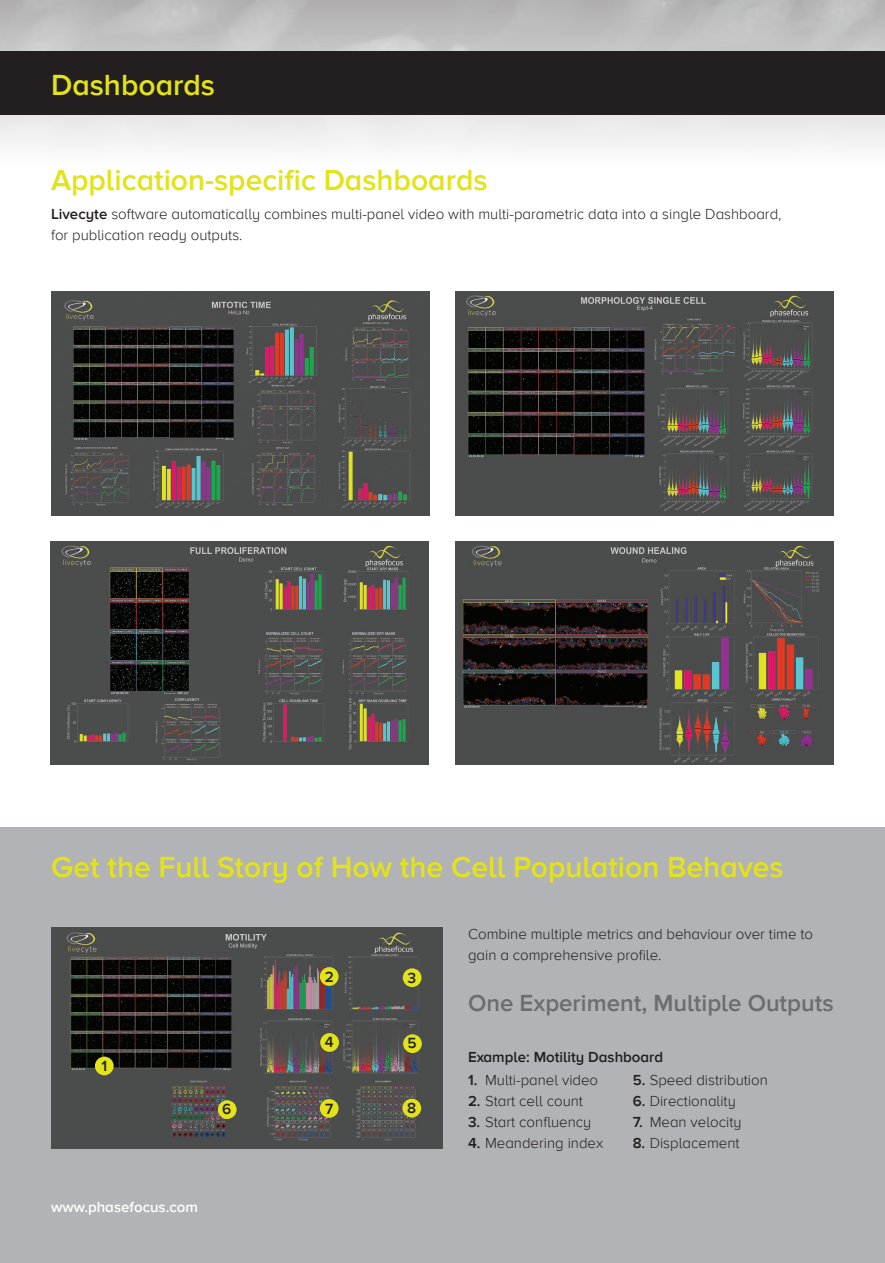
<style>
.page{position:relative;width:885px;height:1263px;background:#fff}
.page>*{position:absolute;margin:0;border:0;box-sizing:border-box;transform-origin:0 0}
.t1{font:600 30px "Proxima Nova A";color:#e2e318}
.t2{font:600 24px "Proxima Nova A";color:#6c6d70}
.t3{font:600 15.3px "Proxima Nova A";color:#231f20}
.t4{font:300 15px/21px "Proxima Nova A";color:#231f20}
.t5{font:600 15px "Proxima Nova A";color:#231f20}
.t6{font:600 15px "Proxima Nova A";color:#fff}
.s1{font-weight:600}
</style>
<div class="page">
<div style="left:0;top:828px;width:884px;height:435px;background:#b2b3b7"></div>
<div style="left:0;top:51px;width:884px;height:64px;background:#231f20"></div>
<img style="left:51px;top:927px;width:391px;height:221px">
<img style="left:455px;top:292px;width:378px;height:223px">
<img style="left:50px;top:541px;width:379px;height:224px">
<div style="left:95px;top:1056px;width:19px;height:19px;background:#e2e318;border-radius:50%"></div>
<div style="left:402px;top:1099px;width:19px;height:18px;background:#e2e318;border-radius:50%"></div>
<div style="left:320px;top:1099px;width:18px;height:19px;background:#e2e318;border-radius:50%"></div>
<div style="left:320px;top:967px;width:18px;height:19px;background:#e2e318;border-radius:50%"></div>
<div style="left:403px;top:968px;width:18px;height:19px;background:#e2e318;border-radius:50%"></div>
<div style="left:320px;top:1033px;width:19px;height:19px;background:#e2e318;border-radius:50%"></div>
<div style="left:403px;top:1034px;width:19px;height:19px;background:#e2e318;border-radius:50%"></div>
<div style="left:218px;top:1100px;width:18px;height:19px;background:#e2e318;border-radius:50%"></div>
<img style="left:51px;top:292px;width:378px;height:223px">
<img style="left:455px;top:541px;width:378px;height:224px">
<p class="t1" style="left:51px;top:68px;width:165px">Dashboards</p>
<p class="t1" style="left:51px;top:162px;width:438px">Application-specific Dashboards</p>
<p class="t4" style="left:51px;top:204px;width:732px"><span class="s1">Livecyte</span> software automatically combines multi-panel video with multi-parametric data into a single Dashboard, for publication ready outputs.</p>
<p class="t1" style="left:51px;top:850px;width:734px">Get the Full Story of How the Cell Population Behaves</p>
<p class="t3" style="left:101px;top:1057px;width:7px">1</p>
<p class="t3" style="left:222px;top:1100px;width:11px">6</p>
<p class="t6" style="left:51px;top:1198px;width:148px">www.phasefocus.com</p>
<p class="t3" style="left:324px;top:968px;width:11px">2</p>
<p class="t3" style="left:407px;top:969px;width:10px">3</p>
<p class="t3" style="left:325px;top:1033px;width:10px">4</p>
<p class="t3" style="left:407px;top:1034px;width:11px">5</p>
<p class="t3" style="left:325px;top:1100px;width:10px">7</p>
<p class="t3" style="left:407px;top:1099px;width:11px">8</p>
<p class="t4" style="left:468px;top:924px;width:346px">Combine multiple metrics and behaviour over time to gain a comprehensive profile.</p>
<p class="t2" style="left:468px;top:989px;width:367px">One Experiment, Multiple Outputs</p>
<p class="t5" style="left:468px;top:1049px;width:197px">Example: Motility Dashboard</p>
<p class="t4" style="left:468px;top:1070px;width:132px"><span class="s1">1.</span> Multi-panel video</p>
<p class="t4" style="left:468px;top:1091px;width:116px"><span class="s1">2.</span> Start cell count</p>
<p class="t4" style="left:468px;top:1112px;width:125px"><span class="s1">3.</span> Start confluency</p>
<p class="t4" style="left:468px;top:1133px;width:137px"><span class="s1">4.</span> Meandering index</p>
<p class="t4" style="left:632px;top:1070px;width:137px"><span class="s1">5.</span> Speed distribution</p>
<p class="t4" style="left:632px;top:1091px;width:105px"><span class="s1">6.</span> Directionality</p>
<p class="t4" style="left:632px;top:1112px;width:110px"><span class="s1">7.</span> Mean velocity</p>
<p class="t4" style="left:632px;top:1133px;width:108px"><span class="s1">8.</span> Displacement</p>
</div>
